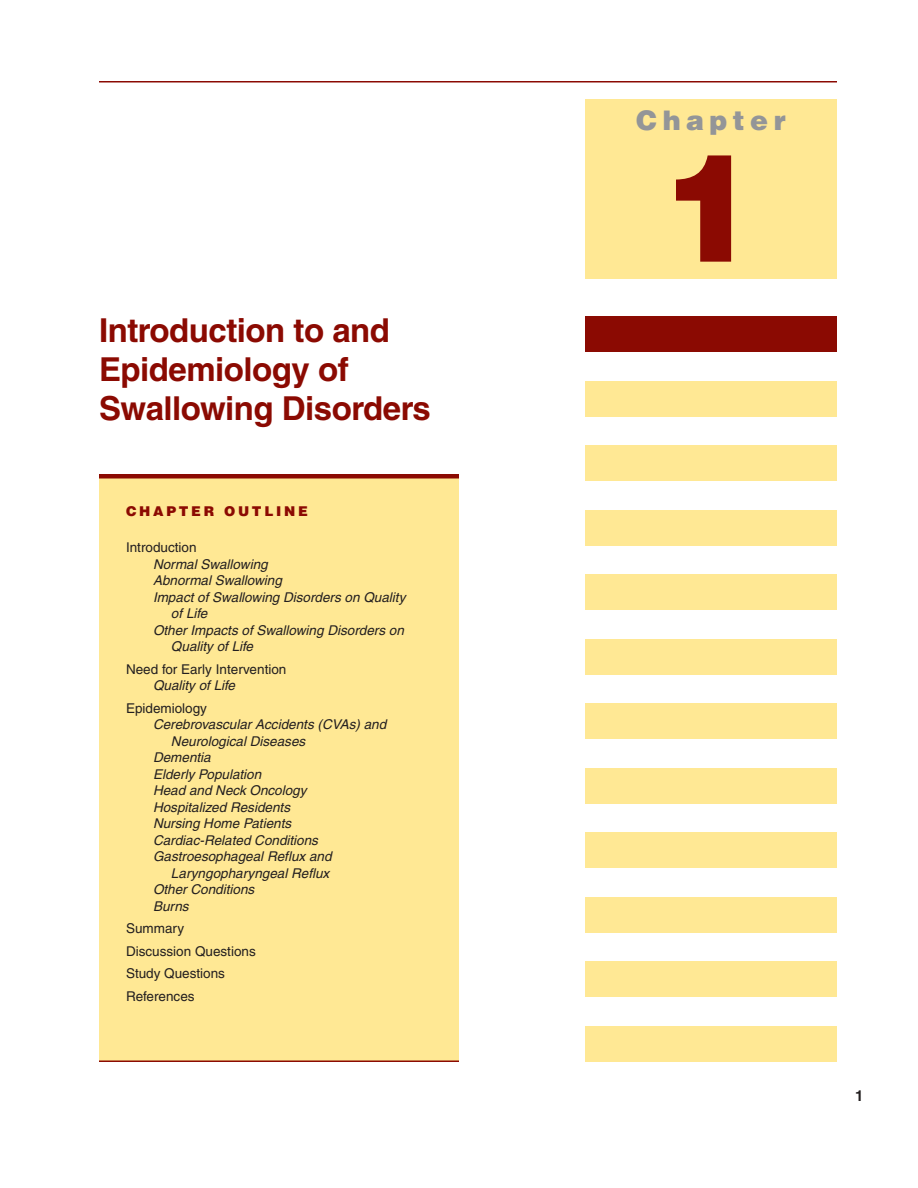
<style>
.page{position:relative;width:918px;height:1188px;background:#fff}
.page>*{position:absolute;margin:0;border:0;box-sizing:border-box;transform-origin:0 0}
.t1{font:900 148.5px "Helvetica";color:#8b0a02}
.t2{font:700 33px/39px "Helvetica";letter-spacing:-.015em;color:#8b0a02}
.t3{font:900 27px "Helvetica";color:#939598}
.t4{font:700 15px "Helvetica";color:#231f20}
.t5{font:italic 13.5px "Helvetica";color:#231f20}
.t6{font:13.5px/22.5px "Helvetica";color:#231f20}
.t7{font:900 13.5px "Helvetica";letter-spacing:.2em;color:#8b0a02}
</style>
<div class="page">
<hr style="left:99px;top:81px;width:738px;height:1px;background:#8b0a02">
<div style="left:585px;top:381px;width:252px;height:36px;background:#ffe894"></div>
<div style="left:585px;top:446px;width:252px;height:36px;background:#ffe894"></div>
<div style="left:585px;top:510px;width:252px;height:36px;background:#ffe894"></div>
<div style="left:585px;top:574px;width:252px;height:36px;background:#ffe894"></div>
<div style="left:585px;top:639px;width:252px;height:36px;background:#ffe894"></div>
<div style="left:585px;top:704px;width:252px;height:36px;background:#ffe894"></div>
<div style="left:585px;top:768px;width:252px;height:36px;background:#ffe894"></div>
<div style="left:585px;top:832px;width:252px;height:36px;background:#ffe894"></div>
<div style="left:585px;top:897px;width:252px;height:36px;background:#ffe894"></div>
<div style="left:585px;top:962px;width:252px;height:36px;background:#ffe894"></div>
<div style="left:585px;top:1026px;width:252px;height:36px;background:#ffe894"></div>
<div style="left:585px;top:316px;width:252px;height:36px;background:#8b0a02"></div>
<div style="left:585px;top:99px;width:252px;height:180px;background:#ffe894"></div>
<div style="left:99px;top:476px;width:360px;height:586px;background:#ffe894"></div>
<hr style="left:99px;top:474px;width:360px;height:4px;background:#8b0a02">
<hr style="left:99px;top:1060px;width:360px;height:2px;background:#8b0a02">
<h2 class="t2" style="left:99px;top:310px;width:333px">Introduction to and<br>Epidemiology of<br>Swallowing Disorders</h2>
<p class="t7" style="left:126px;top:503px;width:183px">CHAPTER OUTLINE</p>
<p class="t6" style="left:126px;top:536px;width:72px">I ntroduction</p>
<p class="t5" style="left:153px;top:556px;width:116px">Normal Swallowing</p>
<p class="t5" style="left:153px;top:573px;width:130px">Abnormal Swallowing</p>
<p class="t5" style="left:153px;top:589px;width:254px">Impact of Swallowing Disorders on Quality</p>
<p class="t5" style="left:171px;top:606px;width:38px">of Life</p>
<p class="t5" style="left:153px;top:622px;width:252px">Other Impacts of Swallowing Disorders on</p>
<p class="t5" style="left:171px;top:639px;width:84px">Quality of Life</p>
<p class="t6" style="left:126px;top:658px;width:162px">Need for Early I ntervention</p>
<p class="t5" style="left:153px;top:678px;width:84px">Quality of Life</p>
<p class="t6" style="left:126px;top:697px;width:83px">Epidemiology</p>
<p class="t5" style="left:153px;top:717px;width:235px">Cerebrovascular Accidents (CVAs) and</p>
<p class="t5" style="left:171px;top:733px;width:136px">Neurological Diseases</p>
<p class="t5" style="left:153px;top:750px;width:59px">Dementia</p>
<p class="t5" style="left:153px;top:766px;width:110px">Elderly Population</p>
<p class="t5" style="left:153px;top:783px;width:155px">Head and Neck Oncology</p>
<p class="t5" style="left:153px;top:799px;width:139px">Hospitalized Residents</p>
<p class="t5" style="left:153px;top:816px;width:140px">Nursing Home Patients</p>
<p class="t5" style="left:153px;top:832px;width:167px">Cardiac-Related Conditions</p>
<p class="t5" style="left:153px;top:849px;width:180px">Gastroesophageal Reflux and</p>
<p class="t5" style="left:171px;top:865px;width:160px">Laryngopharyngeal Reflux</p>
<p class="t5" style="left:153px;top:882px;width:103px">Other Conditions</p>
<p class="t5" style="left:153px;top:898px;width:37px">Burns</p>
<p class="t6" style="left:126px;top:917px;width:131px">Summary<br>Discussion Questions<br>Study Questions<br>References</p>
<h3 class="t3" style="left:636px;top:102px;width:151px">CHAPTER</h3>
<h1 class="t1" style="left:661px;top:111px;width:101px">1</h1>
<p class="t4" style="left:855px;top:1086px;width:10px">1</p>
</div>
